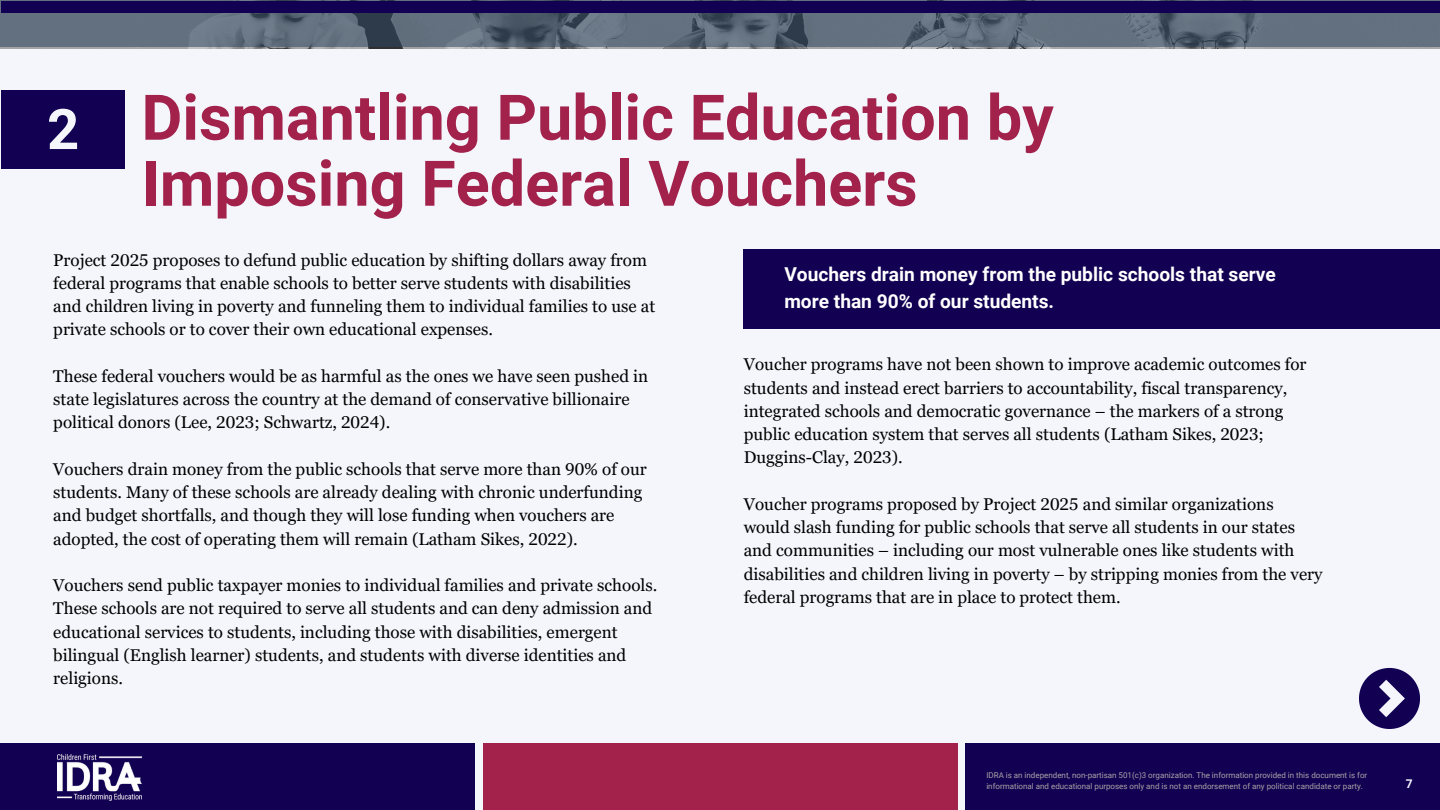
<style>
.page{position:relative;width:1440px;height:810px;background:#f4f6fc}
.page>*{position:absolute;margin:0;border:0;box-sizing:border-box;transform-origin:0 0}
.t1{font:700 63px/66px "Roboto";color:#a2224c}
.t2{font:700 56px "Roboto";color:#f4f6fc}
.t3{font:700 19.2px/26.2px "Roboto";color:#fff}
.t4{font:17px/23.2px "Georgia Pro";color:#000}
.t5{font:700 12px "Roboto";color:#f4f6fc}
.t6{font:8px/10.7px "Roboto";color:#a6a6a6}
</style>
<div class="page">
<div style="left:966px;top:743px;width:474px;height:67px;background:#120052"></div>
<div style="left:483px;top:743px;width:474px;height:67px;background:#a2224c"></div>
<div style="left:0;top:743px;width:474px;height:67px;background:#120052"></div>
<svg style="left:1359px;top:668px;width:61px;height:61px"></svg>
<div style="left:744px;top:249px;width:696px;height:80px;background:#120052"></div>
<img style="left:57px;top:755px;width:84px;height:45px">
<img style="left:0;top:47px;width:1440px;height:2px">
<svg style="left:0;top:0;width:1440px;height:47px;background:#5d6a79"></svg>
<div style="left:2px;top:1px;width:1438px;height:12px;background:#120052"></div>
<div style="left:2px;top:90px;width:123px;height:79px;background:#120052"></div>
<p class="t1" style="left:141px;top:85px;width:914px">Dismantling Public Education by<br>Imposing Federal Vouchers</p>
<p class="t4" style="left:53px;top:248px;width:603px">Project 2025 proposes to defund public education by shifting dollars away from federal programs that enable schools to better serve students with disabilities and children living in poverty and funneling them to individual families to use at private schools or to cover their own educational expenses.</p>
<h1 class="t4" style="left:53px;top:364px;width:596px">These federal vouchers would be as harmful as the ones we have seen pushed in state legislatures across the country at the demand of conservative billionaire political donors (Lee, 2023; Schwartz, 2024).</h1>
<h3 class="t4" style="left:53px;top:457px;width:595px">Vouchers drain money from the public schools that serve more than 90% of our students. Many of these schools are already dealing with chronic underfunding and budget shortfalls, and though they will lose funding when vouchers are adopted, the cost of operating them will remain (Latham Sikes, 2022).</h3>
<h3 class="t4" style="left:53px;top:574px;width:606px">Vouchers send public taxpayer monies to individual families and private schools.<br>These schools are not required to serve all students and can deny admission and educational services to students, including those with disabilities, emergent bilingual (English learner) students, and students with diverse identities and religions.</h3>
<p class="t2" style="left:47px;top:97px;width:34px">2</p>
<h2 class="t3" style="left:784px;top:262px;width:493px">Vouchers drain money from the public schools that serve more than 90% of our students.</h2>
<h3 class="t4" style="left:744px;top:353px;width:564px">Voucher programs have not been shown to improve academic outcomes for students and instead erect barriers to accountability, fiscal transparency, integrated schools and democratic governance – the markers of a strong public education system that serves all students (Latham Sikes, 2023; Duggins-Clay, 2023).</h3>
<h3 class="t4" style="left:744px;top:492px;width:580px">Voucher programs proposed by Project 2025 and similar organizations would slash funding for public schools that serve all students in our states and communities – including our most vulnerable ones like students with disabilities and children living in poverty – by stripping monies from the very federal programs that are in place to protect them.</h3>
<h3 class="t6" style="left:986px;top:770px;width:382px">IDRA is an independent, non-partisan 501(c)3 organization. The information provided in this document is for informational and educational purposes only and is not an endorsement of any political candidate or party.</h3>
<p class="t5" style="left:1406px;top:777px;width:8px">7</p>
</div>
